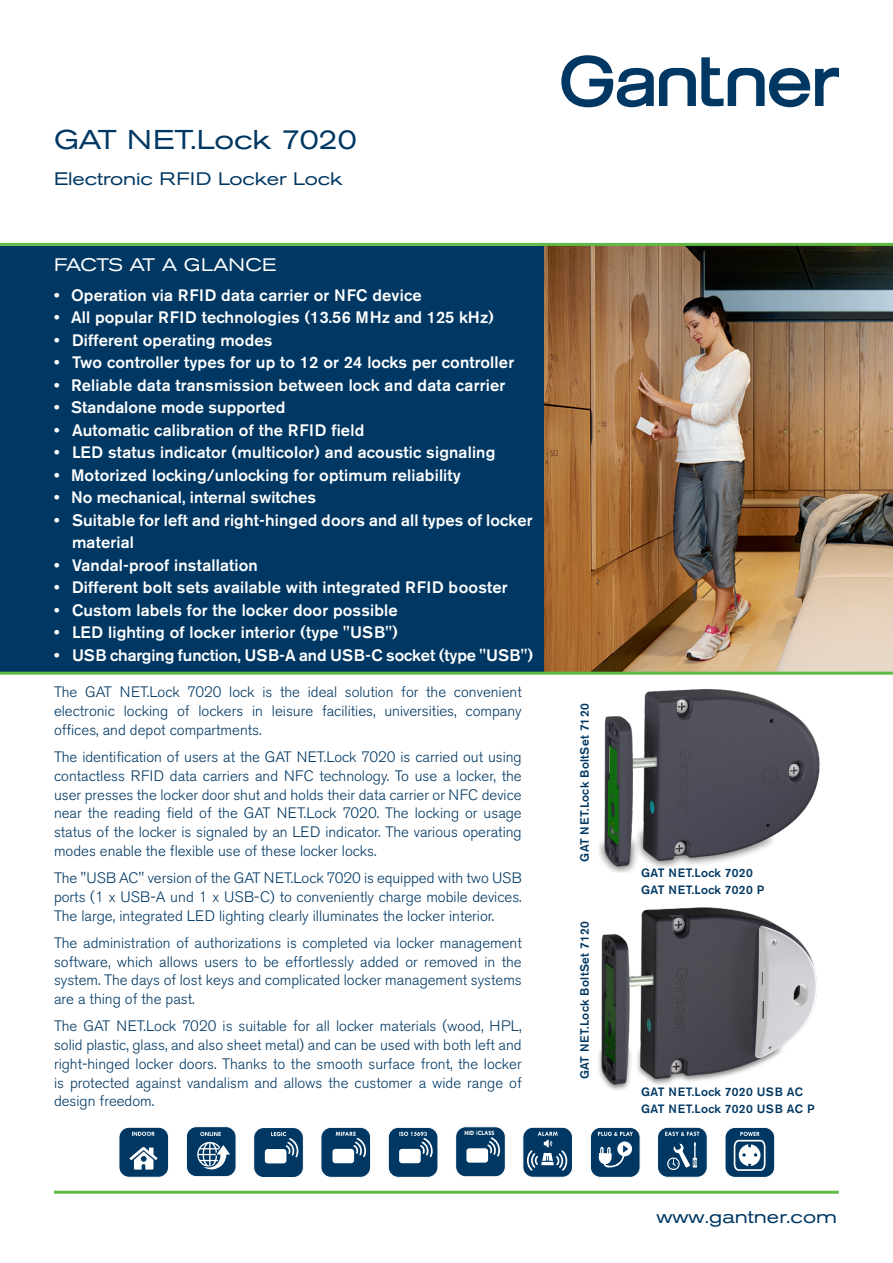
<style>
.page{position:relative;width:893px;height:1263px;background:#fff}
.page>*{position:absolute;margin:0;border:0;box-sizing:border-box;transform-origin:0 0}
.t1{font:expanded 27px "Akzidenz Grotesk BE";color:#003863}
.t2{font:expanded 18px "Akzidenz Grotesk BE";letter-spacing:-.005em;color:#003863}
.t3{font:expanded 18px "Akzidenz Grotesk BE";letter-spacing:-.01em;color:#fff}
.t4{font:500 16.5px/22.5px "Akzidenz Grotesk BE";letter-spacing:.01em;color:#fff}
.t5{font:300 15px/18.8px "Akzidenz Grotesk BE";color:#003863;text-align:justify}
.t6{font:500 12px "Akzidenz Grotesk BE";letter-spacing:.03em;color:#003863}
.t7{font:700 6.6px "Tw Cen";color:#fff}
</style>
<div class="page">
<img style="left:543px;top:246px;width:350px;height:426px">
<div style="left:0;top:246px;width:543px;height:427px;background:#003863"></div>
<svg style="left:561px;top:55px;width:278px;height:52px"></svg>
<hr style="left:0;top:672px;width:893px;height:3px;background:#60bb46">
<hr style="left:54px;top:1191px;width:785px;height:3px;background:#60bb46">
<img style="left:599px;top:689px;width:221px;height:183px">
<hr style="left:0;top:243px;width:893px;height:3px;background:#60bb46">
<div style="left:388px;top:1127px;width:50px;height:50px;background:#003863;border-radius:10px"></div>
<div style="left:388px;top:1127px;width:50px;height:51px;border:1px solid #fff;border-radius:10px"></div>
<div style="left:399px;top:1149px;width:22px;height:14px;background:#fff;border-radius:3px"></div>
<svg style="left:399px;top:1132px;width:34px;height:26px"></svg>
<div style="left:186px;top:1127px;width:50px;height:49px;background:#003863;border-radius:10px"></div>
<div style="left:186px;top:1126px;width:50px;height:51px;border:1px solid #fff;border-radius:10px"></div>
<svg style="left:200px;top:1132px;width:21px;height:4px"></svg>
<svg style="left:197px;top:1142px;width:33px;height:28px"></svg>
<div style="left:119px;top:1127px;width:50px;height:50px;background:#003863;border-radius:10px"></div>
<div style="left:119px;top:1127px;width:50px;height:51px;border:1px solid #fff;border-radius:10px"></div>
<svg style="left:132px;top:1132px;width:23px;height:4px"></svg>
<svg style="left:130px;top:1147px;width:27px;height:22px"></svg>
<div style="left:140px;top:1155px;width:7px;height:7px;background:#003863;border-radius:50%"></div>
<div style="left:140px;top:1155px;width:7px;height:8px;border:1px solid #fff;border-radius:50%"></div>
<div style="left:321px;top:1127px;width:50px;height:50px;background:#003863;border-radius:10px"></div>
<div style="left:320px;top:1127px;width:51px;height:51px;border:1px solid #fff;border-radius:10px"></div>
<div style="left:332px;top:1149px;width:22px;height:14px;background:#fff;border-radius:3px"></div>
<svg style="left:336px;top:1132px;width:30px;height:26px"></svg>
<div style="left:254px;top:1127px;width:49px;height:50px;background:#003863;border-radius:10px"></div>
<div style="left:253px;top:1127px;width:51px;height:51px;border:1px solid #fff;border-radius:10px"></div>
<div style="left:265px;top:1149px;width:21px;height:14px;background:#fff;border-radius:3px"></div>
<svg style="left:271px;top:1132px;width:28px;height:27px"></svg>
<div style="left:658px;top:1127px;width:49px;height:50px;background:#003863;border-radius:10px"></div>
<div style="left:657px;top:1127px;width:51px;height:51px;border:1px solid #fff;border-radius:10px"></div>
<svg style="left:665px;top:1132px;width:34px;height:4px"></svg>
<svg style="left:667px;top:1142px;width:30px;height:28px"></svg>
<div style="left:590px;top:1127px;width:50px;height:50px;background:#003863;border-radius:10px"></div>
<div style="left:590px;top:1127px;width:50px;height:51px;border:1px solid #fff;border-radius:10px"></div>
<svg style="left:598px;top:1132px;width:35px;height:36px"></svg>
<div style="left:725px;top:1127px;width:50px;height:50px;background:#003863;border-radius:10px"></div>
<div style="left:725px;top:1127px;width:50px;height:51px;border:1px solid #fff;border-radius:10px"></div>
<svg style="left:733px;top:1132px;width:33px;height:39px"></svg>
<div style="left:523px;top:1127px;width:49px;height:50px;background:#003863;border-radius:10px"></div>
<div style="left:522px;top:1127px;width:51px;height:51px;border:1px solid #fff;border-radius:10px"></div>
<svg style="left:527px;top:1132px;width:40px;height:39px"></svg>
<div style="left:456px;top:1127px;width:49px;height:50px;background:#003863;border-radius:10px"></div>
<div style="left:455px;top:1126px;width:51px;height:51px;border:1px solid #fff;border-radius:10px"></div>
<div style="left:466px;top:1148px;width:22px;height:14px;background:#fff;border-radius:3px"></div>
<svg style="left:486px;top:1137px;width:14px;height:21px"></svg>
<img style="left:598px;top:907px;width:219px;height:183px">
<p class="t1" style="left:54px;top:124px;width:304px">GAT NET.Lock 7020</p>
<p class="t2" style="left:54px;top:168px;width:290px">Electronic RFID Locker Lock</p>
<p class="t3" style="left:54px;top:254px;width:224px">FACTS AT A GLANCE</p>
<p class="t4" style="left:54px;top:283px;width:369px">• Operation via RFID data carrier or NFC device</p>
<p class="t4" style="left:54px;top:306px;width:442px">• All popular RFID technologies (13.56 MHz and 125 kHz)</p>
<p class="t4" style="left:54px;top:328px;width:220px">• Different operating modes</p>
<p class="t4" style="left:54px;top:351px;width:462px">• Two controller types for up to 12 or 24 locks per controller</p>
<p class="t4" style="left:54px;top:373px;width:453px">• Reliable data transmission between lock and data carrier</p>
<p class="t4" style="left:54px;top:396px;width:233px">• Standalone mode supported</p>
<p class="t4" style="left:54px;top:418px;width:312px">• Automatic calibration of the RFID field</p>
<p class="t4" style="left:54px;top:441px;width:443px">• LED status indicator (multicolor) and acoustic signaling</p>
<p class="t4" style="left:54px;top:463px;width:408px">• Motorized locking/unlocking for optimum reliability</p>
<p class="t4" style="left:54px;top:486px;width:264px">• No mechanical, internal switches</p>
<p class="t4" style="left:72px;top:508px;width:462px;text-indent:-18px">• Suitable for left and right-hinged doors and all types of locker material</p>
<p class="t4" style="left:54px;top:553px;width:205px">• Vandal-proof installation</p>
<p class="t4" style="left:54px;top:576px;width:455px">• Different bolt sets available with integrated RFID booster</p>
<p class="t4" style="left:54px;top:598px;width:345px">• Custom labels for the locker door possible</p>
<p class="t4" style="left:54px;top:621px;width:346px">• LED lighting of locker interior (type "USB")</p>
<p class="t4" style="left:54px;top:643px;width:481px">• USB charging function, USB-A and USB-C socket (type "USB")</p>
<p class="t5" style="left:54px;top:683px;width:469px">The GAT NET.Lock 7020 lock is the ideal solution for the convenient electronic locking of lockers in leisure facilities, universities, company offices, and depot compartments.</p>
<p class="t5" style="left:54px;top:748px;width:469px">The identification of users at the GAT NET.Lock 7020 is carried out using contactless RFID data carriers and NFC technology. To use a locker, the user presses the locker door shut and holds their data carrier or NFC device near the reading field of the GAT NET.Lock 7020. The locking or usage status of the locker is signaled by an LED indicator. The various operating modes enable the flexible use of these locker locks.</p>
<p class="t5" style="left:54px;top:869px;width:469px">The "USB AC" version of the GAT NET.Lock 7020 is equipped with two USB ports (1 x USB-A und 1 x USB-C) to conveniently charge mobile devices.<br>The large, integrated LED lighting clearly illuminates the locker interior.</p>
<p class="t5" style="left:54px;top:934px;width:469px">The administration of authorizations is completed via locker management software, which allows users to be effortlessly added or removed in the system. The days of lost keys and complicated locker management systems are a thing of the past.</p>
<p class="t5" style="left:54px;top:1017px;width:469px">The GAT NET.Lock 7020 is suitable for all locker materials (wood, HPL, solid plastic, glass, and also sheet metal) and can be used with both left and right-hinged locker doors. Thanks to the smooth surface front, the locker is protected against vandalism and allows the customer a wide range of design freedom.</p>
<p class="t7" style="left:464px;top:1129px;width:32px">HID iCLASS</p>
<p class="t6" style="left:577px;top:862px;width:160px;rotate:-90deg">GAT NET.Lock BoltSet 7120</p>
<p class="t6" style="left:577px;top:1079px;width:160px;rotate:-90deg">GAT NET.Lock BoltSet 7120</p>
<p class="t6" style="left:641px;top:866px;width:113px">GAT NET.Lock 7020</p>
<p class="t6" style="left:641px;top:882px;width:125px">GAT NET.Lock 7020 P</p>
<p class="t6" style="left:641px;top:1084px;width:163px">GAT NET.Lock 7020 USB AC</p>
<p class="t6" style="left:641px;top:1101px;width:175px">GAT NET.Lock 7020 USB AC P</p>
<p class="t2" style="left:656px;top:1206px;width:182px">www.gantner.com</p>
</div>
